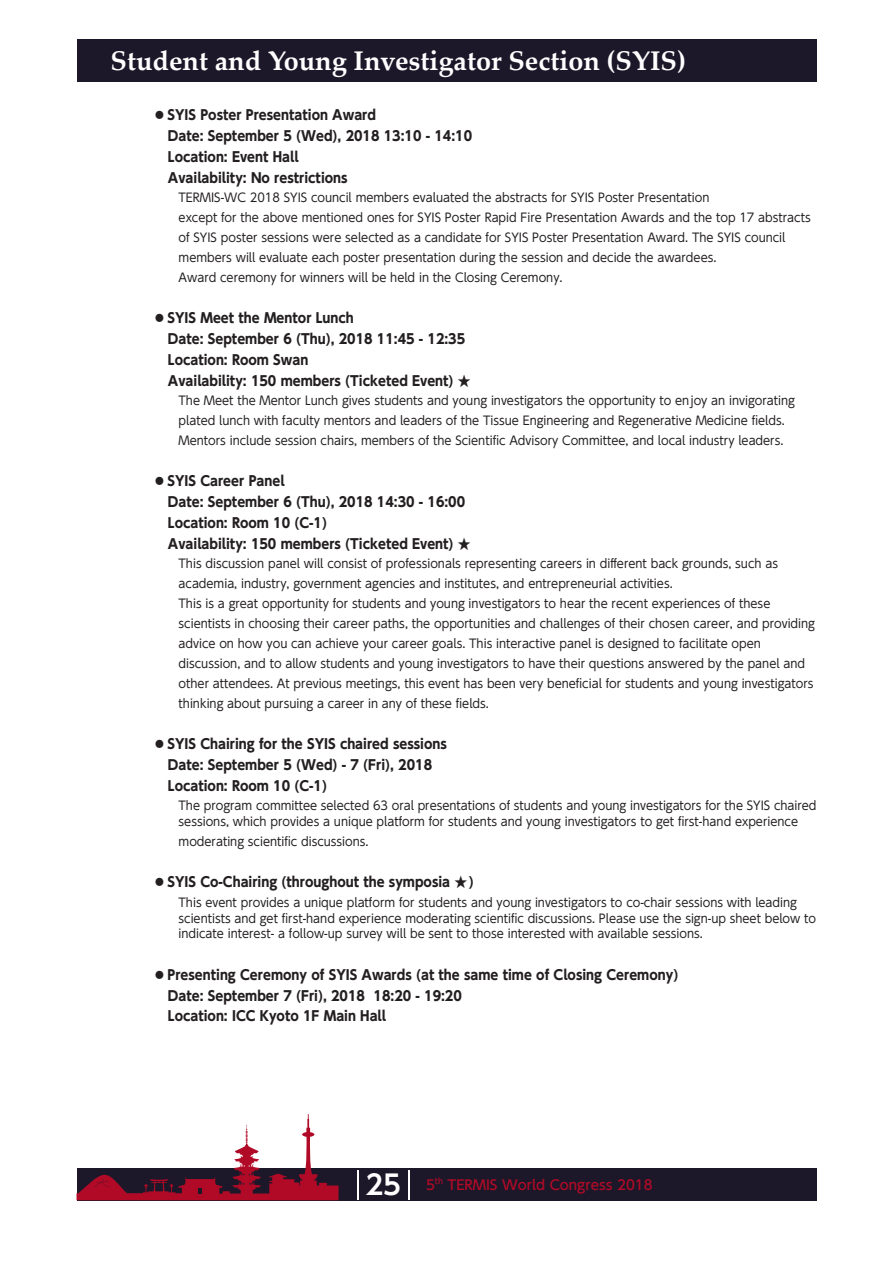
<style>
.page{position:relative;width:893px;height:1263px;background:#fff}
.page>*{position:absolute;margin:0;border:0;box-sizing:border-box;transform-origin:0 0}
.t1{font:700 27px "Palatino Linotype";color:#fff}
.t2{font:700 27px "UD Shin Go Pr 6 N De";color:#fff}
.t3{font:700 13.5px/20.7px "UD Shin Go Pr 6 N";color:#231f20;scale:.95 1}
.t4{font:500 13.5px "UD Shin Go Pr 6 N";color:#b00a27}
.t5{font:12px/20px "UD Shin Go Pr 6 N";color:#231f20;scale:.95 1}
.t6{font:500 7.8px "UD Shin Go Pr 6 N";color:#b00a27}
</style>
<div class="page">
<div style="left:77px;top:39px;width:739px;height:43px;background:#1d1829"></div>
<div style="left:77px;top:1168px;width:739px;height:32px;background:#1d1829"></div>
<hr style="left:357px;top:1170px;width:1px;height:30px;background:#fff">
<hr style="left:408px;top:1170px;width:1px;height:30px;background:#fff">
<svg style="left:77px;top:1114px;width:262px;height:86px"></svg>
<h1 class="t1" style="left:111px;top:42px;width:577px">Student and Young Investigator Section (SYIS)</h1>
<p class="t3" style="left:168px;top:104px;width:322px;text-indent:-15px">⃝SYIS Poster Presentation Award<br>Date: September 5 (Wed), 2018 13:10 - 14:10<br>Location: Event Hall<br>Availability: No restrictions</p>
<p class="t5" style="left:179px;top:187px;width:667px">TERMIS-WC 2018 SYIS council members evaluated the abstracts for SYIS Poster Presentation<br>except for the above mentioned ones for SYIS Poster Rapid Fire Presentation Awards and the top 17 abstracts of SYIS poster sessions were selected as a candidate for SYIS Poster Presentation Award. The SYIS council members will evaluate each poster presentation during the session and decide the awardees.<br>Award ceremony for winners will be held in the Closing Ceremony.</p>
<p class="t3" style="left:168px;top:307px;width:320px;text-indent:-15px">⃝SYIS Meet the Mentor Lunch<br>Date: September 6 (Thu), 2018 11:45 - 12:35<br>Location: Room Swan<br>Availability: 150 members (Ticketed Event) ★</p>
<p class="t5" style="left:179px;top:390px;width:650px">The Meet the Mentor Lunch gives students and young investigators the opportunity to enjoy an invigorating plated lunch with faculty mentors and leaders of the Tissue Engineering and Regenerative Medicine fields.<br>Mentors include session chairs, members of the Scientific Advisory Committee, and local industry leaders.</p>
<p class="t3" style="left:168px;top:471px;width:320px;text-indent:-15px">⃝SYIS Career Panel<br>Date: September 6 (Thu), 2018 14:30 - 16:00<br>Location: Room 10 (C-1)<br>Availability: 150 members (Ticketed Event) ★</p>
<p class="t5" style="left:179px;top:553px;width:671px">This discussion panel will consist of professionals representing careers in different back grounds, such as academia, industry, government agencies and institutes, and entrepreneurial activities.<br>This is a great opportunity for students and young investigators to hear the recent experiences of these scientists in choosing their career paths, the opportunities and challenges of their chosen career, and providing advice on how you can achieve your career goals. This interactive panel is designed to facilitate open discussion, and to allow students and young investigators to have their questions answered by the panel and other attendees. At previous meetings, this event has been very beneficial for students and young investigators thinking about pursuing a career in any of these fields.</p>
<p class="t3" style="left:168px;top:734px;width:295px;text-indent:-15px">⃝SYIS Chairing for the SYIS chaired sessions<br>Date: September 5 (Wed) - 7 (Fri), 2018<br>Location: Room 10 (C-1)</p>
<p class="t5" style="left:179px;top:798px;width:673px;line-height:15.8px">The program committee selected 63 oral presentations of students and young investigators for the SYIS chaired sessions, which provides a unique platform for students and young investigators to get first-hand experience</p>
<p class="t5" style="left:179px;top:831px;width:202px">moderating scientific discussions.</p>
<p class="t3" style="left:153px;top:872px;width:339px">⃝SYIS Co-Chairing (throughout the symposia ★)</p>
<p class="t5" style="left:179px;top:894px;width:673px;line-height:15.8px">This event provides a unique platform for students and young investigators to co-chair sessions with leading scientists and get first-hand experience moderating scientific discussions. Please use the sign-up sheet below to indicate interest- a follow-up survey will be sent to those interested with available sessions.</p>
<p class="t3" style="left:168px;top:964px;width:539px;text-indent:-15px">⃝Presenting Ceremony of SYIS Awards (at the same time of Closing Ceremony)<br>Date: September 7 (Fri), 2018 18:20 - 19:20<br>Location: ICC Kyoto 1F Main Hall</p>
<h1 class="t2" style="left:365px;top:1163px;width:71px">25 <sup>5</sup></h1>
<p class="t6" style="left:435px;top:1174px;width:9px">th</p>
<p class="t4" style="left:447px;top:1174px;width:207px">TERMIS World Congress 2018</p>
</div>
